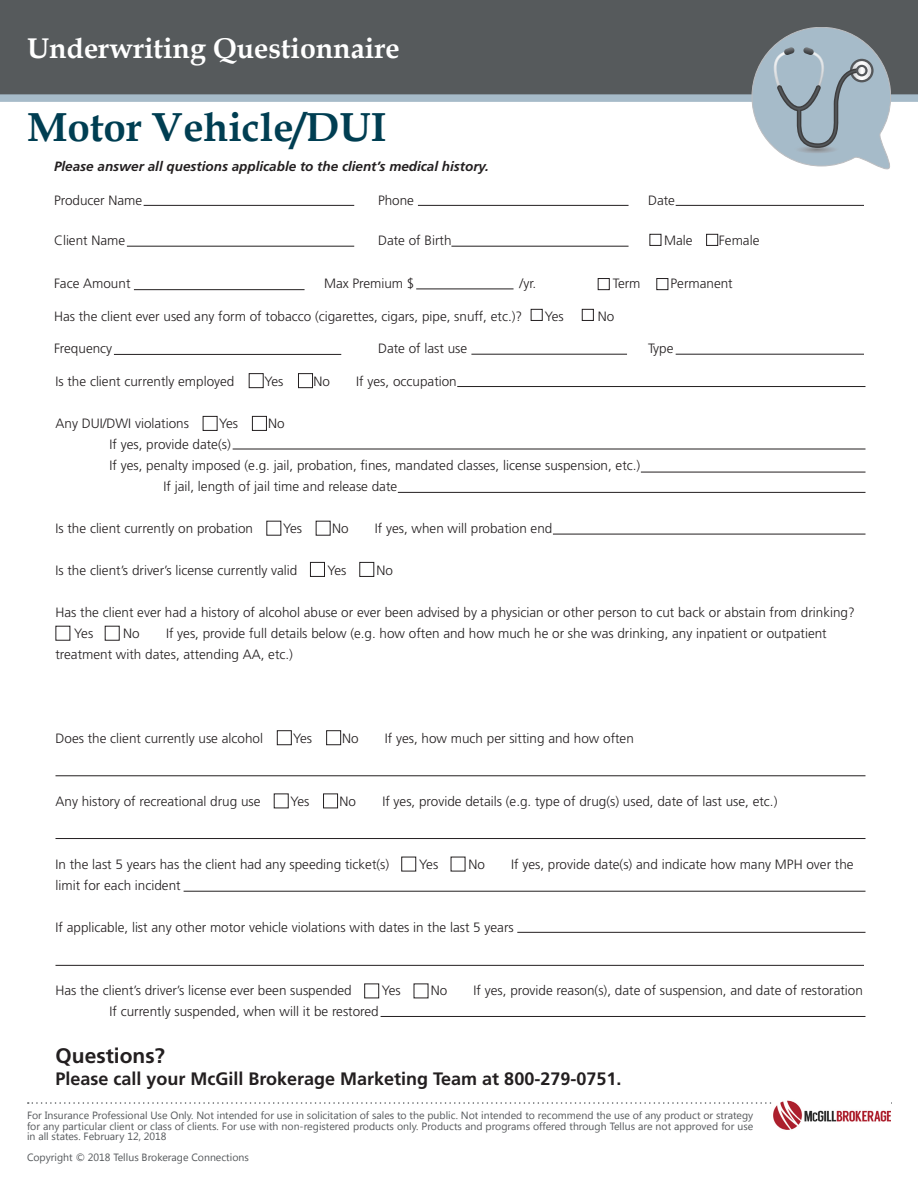
<style>
.page{position:relative;width:918px;height:1188px;background:#fff}
.page>*{position:absolute;margin:0;border:0;box-sizing:border-box;transform-origin:0 0}
.t1{font:700 40.5px "Book Antiqua";color:#003e52}
.t2{font:700 28.5px "Book Antiqua";color:#fff}
.t3{font:700 21px "Frutiger";color:#231f20}
.t4{font:700 18px "Frutiger";color:#231f20}
.t5{font:300 13.5px/21px "Frutiger";color:#231f20}
.t6{font:italic 700 13.5px "Frutiger";color:#231f20}
.t7{font:10.5px/10.5px "Segoe UI";color:#54575a;text-align:justify}
</style>
<div class="page">
<div style="left:650px;top:234px;width:11px;height:12px;border:1px solid #231f20"></div>
<div style="left:706px;top:234px;width:12px;height:12px;border:1px solid #231f20"></div>
<hr style="left:144px;top:205px;width:210px;height:1px;background:#231f20">
<hr style="left:127px;top:246px;width:227px;height:1px;background:#231f20">
<hr style="left:418px;top:205px;width:211px;height:1px;background:#231f20">
<hr style="left:451px;top:246px;width:178px;height:1px;background:#231f20">
<hr style="left:676px;top:205px;width:188px;height:1px;background:#231f20">
<hr style="left:114px;top:354px;width:227px;height:1px;background:#231f20">
<hr style="left:416px;top:289px;width:98px;height:1px;background:#231f20">
<hr style="left:134px;top:289px;width:171px;height:1px;background:#231f20">
<div style="left:531px;top:309px;width:12px;height:12px;border:1px solid #231f20"></div>
<div style="left:598px;top:278px;width:12px;height:12px;border:1px solid #231f20"></div>
<div style="left:582px;top:309px;width:12px;height:12px;border:1px solid #231f20"></div>
<div style="left:656px;top:278px;width:12px;height:12px;border:1px solid #231f20"></div>
<hr style="left:471px;top:354px;width:156px;height:1px;background:#231f20">
<hr style="left:676px;top:354px;width:188px;height:1px;background:#231f20">
<svg style="left:28px;top:1102px;width:744px;height:2px"></svg>
<div style="left:0;top:0;width:918px;height:98px;background:#565a5c"></div>
<div style="left:0;top:94px;width:918px;height:8px;background:#a6bbc9"></div>
<svg style="left:752px;top:27px;width:139px;height:142px"></svg>
<img style="left:774px;top:1100px;width:117px;height:30px">
<hr style="left:457px;top:386px;width:409px;height:1px;background:#231f20">
<div style="left:249px;top:373px;width:15px;height:15px;border:1px solid #231f20"></div>
<div style="left:298px;top:373px;width:15px;height:15px;border:1px solid #231f20"></div>
<hr style="left:233px;top:449px;width:633px;height:1px;background:#231f20">
<div style="left:203px;top:416px;width:15px;height:15px;border:1px solid #231f20"></div>
<div style="left:252px;top:416px;width:15px;height:15px;border:1px solid #231f20"></div>
<hr style="left:641px;top:472px;width:224px;height:1px;background:#231f20">
<hr style="left:398px;top:492px;width:468px;height:1px;background:#231f20">
<hr style="left:553px;top:534px;width:312px;height:1px;background:#231f20">
<div style="left:310px;top:562px;width:15px;height:15px;border:1px solid #231f20"></div>
<div style="left:359px;top:562px;width:15px;height:15px;border:1px solid #231f20"></div>
<div style="left:105px;top:626px;width:15px;height:15px;border:1px solid #231f20"></div>
<hr style="left:56px;top:775px;width:810px;height:1px;background:#231f20">
<hr style="left:56px;top:838px;width:810px;height:1px;background:#231f20">
<div style="left:277px;top:730px;width:15px;height:15px;border:1px solid #231f20"></div>
<div style="left:364px;top:984px;width:15px;height:14px;border:1px solid #231f20"></div>
<div style="left:401px;top:857px;width:15px;height:14px;border:1px solid #231f20"></div>
<div style="left:326px;top:730px;width:15px;height:15px;border:1px solid #231f20"></div>
<hr style="left:184px;top:891px;width:682px;height:1px;background:#231f20">
<hr style="left:381px;top:1016px;width:485px;height:1px;background:#231f20">
<hr style="left:56px;top:965px;width:808px;height:1px;background:#231f20">
<hr style="left:517px;top:932px;width:349px;height:1px;background:#231f20">
<div style="left:274px;top:794px;width:15px;height:14px;border:1px solid #231f20"></div>
<div style="left:323px;top:794px;width:15px;height:14px;border:1px solid #231f20"></div>
<h2 class="t2" style="left:27px;top:28px;width:374px">Underwriting Questionnaire</h2>
<h1 class="t1" style="left:27px;top:100px;width:361px">Motor Vehicle/DUI</h1>
<p class="t6" style="left:54px;top:159px;width:436px">Please answer all questions applicable to the client’s medical history.</p>
<p class="t5" style="left:54px;top:190px;width:90px">Producer Name</p>
<p class="t5" style="left:378px;top:190px;width:38px">Phone</p>
<p class="t5" style="left:648px;top:190px;width:28px">Date</p>
<p class="t5" style="left:54px;top:230px;width:73px">Client Name</p>
<p class="t5" style="left:378px;top:230px;width:75px">Date of Birth</p>
<p class="t5" style="left:664px;top:230px;width:30px">Male</p>
<p class="t5" style="left:719px;top:230px;width:42px">Female</p>
<p class="t5" style="left:54px;top:274px;width:78px">Face Amount</p>
<p class="t5" style="left:324px;top:274px;width:92px">Max Premium $</p>
<p class="t5" style="left:520px;top:274px;width:18px">/yr.</p>
<p class="t5" style="left:613px;top:274px;width:29px">Term</p>
<p class="t5" style="left:671px;top:274px;width:64px">Permanent</p>
<p class="t5" style="left:54px;top:306px;width:470px">Has the client ever used any form of tobacco (cigarettes, cigars, pipe, snuff, etc.)?</p>
<p class="t5" style="left:545px;top:306px;width:21px">Yes</p>
<p class="t5" style="left:598px;top:306px;width:18px">No</p>
<p class="t5" style="left:54px;top:338px;width:60px">Frequency</p>
<p class="t5" style="left:378px;top:338px;width:91px">Date of last use</p>
<p class="t5" style="left:648px;top:338px;width:27px">Type</p>
<p class="t5" style="left:56px;top:371px;width:180px">Is the client currently employed</p>
<p class="t5" style="left:265px;top:371px;width:21px">Yes</p>
<p class="t5" style="left:314px;top:371px;width:18px">No</p>
<p class="t5" style="left:356px;top:371px;width:102px">If yes, occupation</p>
<p class="t5" style="left:56px;top:413px;width:135px">Any DUI/DWI violations</p>
<p class="t5" style="left:219px;top:413px;width:21px">Yes</p>
<p class="t5" style="left:268px;top:413px;width:18px">No</p>
<p class="t5" style="left:110px;top:434px;width:123px">If yes, provide date(s)</p>
<p class="t5" style="left:110px;top:455px;width:532px">If yes, penalty imposed (e.g. jail, probation, fines, mandated classes, license suspension, etc.)</p>
<p class="t5" style="left:164px;top:476px;width:235px">If jail, length of jail time and release date</p>
<p class="t5" style="left:56px;top:518px;width:199px">Is the client currently on probation</p>
<p class="t5" style="left:283px;top:518px;width:21px">Yes</p>
<p class="t5" style="left:332px;top:518px;width:18px">No</p>
<p class="t5" style="left:375px;top:518px;width:179px">If yes, when will probation end</p>
<p class="t5" style="left:56px;top:560px;width:243px">Is the client’s driver’s license currently valid</p>
<p class="t5" style="left:328px;top:560px;width:21px">Yes</p>
<p class="t5" style="left:377px;top:560px;width:18px">No</p>
<p class="t5" style="left:74px;top:602px;width:782px;text-indent:-19px">Has the client ever had a history of alcohol abuse or ever been advised by a physician or other person to cut back or abstain from drinking?<br>Yes</p>
<p class="t5" style="left:56px;top:623px;width:773px;text-indent:111px">If yes, provide full details below (e.g. how often and how much he or she was drinking, any inpatient or outpatient treatment with dates, attending AA, etc.)</p>
<p class="t5" style="left:123px;top:623px;width:18px">No</p>
<p class="t5" style="left:56px;top:728px;width:209px">Does the client currently use alcohol</p>
<p class="t5" style="left:293px;top:728px;width:21px">Yes</p>
<p class="t5" style="left:342px;top:728px;width:18px">No</p>
<p class="t5" style="left:385px;top:728px;width:251px">If yes, how much per sitting and how often</p>
<p class="t5" style="left:56px;top:791px;width:207px">Any history of recreational drug use</p>
<p class="t5" style="left:291px;top:791px;width:21px">Yes</p>
<p class="t5" style="left:340px;top:791px;width:18px">No</p>
<p class="t5" style="left:382px;top:791px;width:397px">If yes, provide details (e.g. type of drug(s) used, date of last use, etc.)</p>
<p class="t5" style="left:56px;top:854px;width:335px">In the last 5 years has the client had any speeding ticket(s)</p>
<p class="t5" style="left:419px;top:854px;width:21px">Yes</p>
<p class="t5" style="left:468px;top:854px;width:18px">No</p>
<p class="t5" style="left:511px;top:854px;width:344px">If yes, provide date(s) and indicate how many MPH over the</p>
<p class="t5" style="left:56px;top:875px;width:127px">limit for each incident</p>
<p class="t5" style="left:56px;top:917px;width:460px">If applicable, list any other motor vehicle violations with dates in the last 5 years</p>
<p class="t5" style="left:56px;top:980px;width:298px">Has the client’s driver’s license ever been suspended</p>
<p class="t5" style="left:382px;top:980px;width:21px">Yes</p>
<p class="t5" style="left:431px;top:980px;width:18px">No</p>
<p class="t5" style="left:474px;top:980px;width:391px">If yes, provide reason(s), date of suspension, and date of restoration</p>
<p class="t5" style="left:110px;top:1001px;width:271px">If currently suspended, when will it be restored</p>
<p class="t3" style="left:56px;top:1043px;width:111px">Questions?</p>
<p class="t4" style="left:56px;top:1068px;width:567px">Please call your McGill Brokerage Marketing Team at 800-279-0751.</p>
<p class="t7" style="left:27px;top:1110px;width:728px">For Insurance Professional Use Only. Not intended for use in solicitation of sales to the public. Not intended to recommend the use of any product or strategy for any particular client or class of clients. For use with non-registered products only. Products and programs offered through Tellus are not approved for use in all states. February 12, 2018</p>
<p class="t7" style="left:27px;top:1152px;width:223px">Copyright © 2018 Tellus Brokerage Connections</p>
</div>
